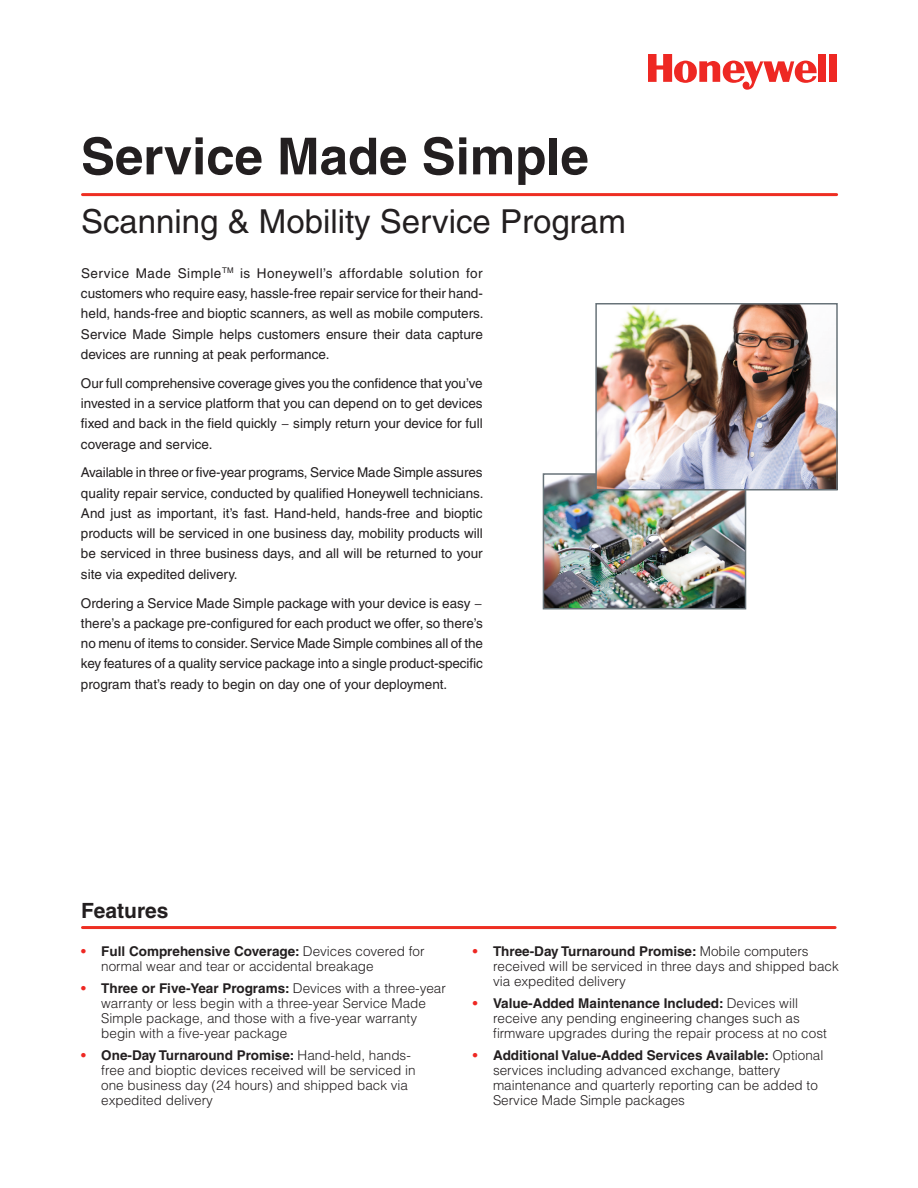
<style>
.page{position:relative;width:918px;height:1188px;background:#fff}
.page>*{position:absolute;margin:0;border:0;box-sizing:border-box;transform-origin:0 0}
.t1{font:700 51px "Helvetica";color:#231f20}
.t2{font:33px "Helvetica";color:#231f20}
.t3{font:700 21px "Helvetica";color:#231f20}
.t4{font:13.5px/20.2px "Helvetica";color:#231f20;text-align:justify}
.t5{font:300 13.5px/15px "Helvetica";color:#231f20}
.s1{font-weight:300}
.s2{font-weight:700;color:#ee2823}
.s3{font-weight:700}
</style>
<div class="page">
<div style="left:818px;top:54px;width:8px;height:28px;background:#ee2823"></div>
<div style="left:829px;top:54px;width:8px;height:28px;background:#ee2823"></div>
<svg style="left:648px;top:54px;width:169px;height:36px"></svg>
<hr style="left:82px;top:193px;width:755px;height:3px;background:#ee2e22">
<img style="left:546px;top:476px;width:197px;height:130px">
<div style="left:543px;top:473px;width:203px;height:136px;border:2px solid #687379"></div>
<img style="left:598px;top:306px;width:237px;height:181px">
<div style="left:595px;top:303px;width:243px;height:187px;border:2px solid #687379"></div>
<hr style="left:82px;top:926px;width:753px;height:3px;background:#ee2e22">
<h1 class="t1" style="left:81px;top:125px;width:509px">Service Made Simple</h1>
<h2 class="t2" style="left:81px;top:202px;width:546px">Scanning &amp; Mobility Service Program</h2>
<p class="t4" style="left:81px;top:263px;width:404px">Service Made Simple<sup>TM</sup> is Honeywell’s affordable solution for customers who require easy, hassle-free repair service for their hand&shy;held, hands-free and bioptic scanners, as well as mobile computers.<br>Service Made Simple helps customers ensure their data capture devices are running at peak performance.</p>
<p class="t4" style="left:81px;top:373px;width:403px">Our full comprehensive coverage gives you the confidence that you’ve invested in a service platform that you can depend on to get devices fixed and back in the field quickly <span class="s1">−</span> simply return your device for full coverage and service.</p>
<p class="t4" style="left:81px;top:463px;width:404px">Available in three or five-year programs, Service Made Simple assures quality repair service, conducted by qualified Honeywell technicians.<br>And just as important, it’s fast. Hand-held, hands-free and bioptic products will be serviced in one business day, mobility products will be serviced in three business days, and all will be returned to your site via expedited delivery.</p>
<p class="t4" style="left:81px;top:593px;width:404px">Ordering a Service Made Simple package with your device is easy <span class="s1">− </span>there’s a package pre-configured for each product we offer, so there’s no menu of items to consider. Service Made Simple combines all of the key features of a quality service package into a single product-specific program that’s ready to begin on day one of your deployment.</p>
<h3 class="t3" style="left:81px;top:897px;width:89px">Features</h3>
<p class="t5" style="left:101px;top:943px;width:325px;text-indent:-20px"><span class="s2">•</span> <span class="s3">Full Comprehensive Coverage:</span> Devices covered for normal wear and tear or accidental breakage</p>
<p class="t5" style="left:101px;top:980px;width:346px;text-indent:-20px"><span class="s2">•</span> <span class="s3">Three or Five-Year Programs:</span> Devices with a three-year warranty or less begin with a three-year Service Made Simple package, and those with a five-year warranty begin with a five-year package</p>
<p class="t5" style="left:101px;top:1047px;width:316px;text-indent:-20px"><span class="s2">•</span> <span class="s3">One-Day Turnaround Promise:</span> Hand-held, hands&shy;free and bioptic devices received will be serviced in one business day (24 hours) and shipped back via expedited delivery</p>
<p class="t5" style="left:493px;top:943px;width:347px;text-indent:-20px"><span class="s2">•</span> <span class="s3">Three-Day Turnaround Promise:</span> Mobile computers received will be serviced in three days and shipped back via expedited delivery</p>
<p class="t5" style="left:493px;top:995px;width:335px;text-indent:-20px"><span class="s2">•</span> <span class="s3">Value-Added Maintenance Included:</span> Devices will receive any pending engineering changes such as firmware upgrades during the repair process at no cost</p>
<p class="t5" style="left:493px;top:1047px;width:332px;text-indent:-20px"><span class="s2">•</span> <span class="s3">Additional Value-Added Services Available:</span> Optional services including advanced exchange, battery maintenance and quarterly reporting can be added to Service Made Simple packages</p>
</div>
